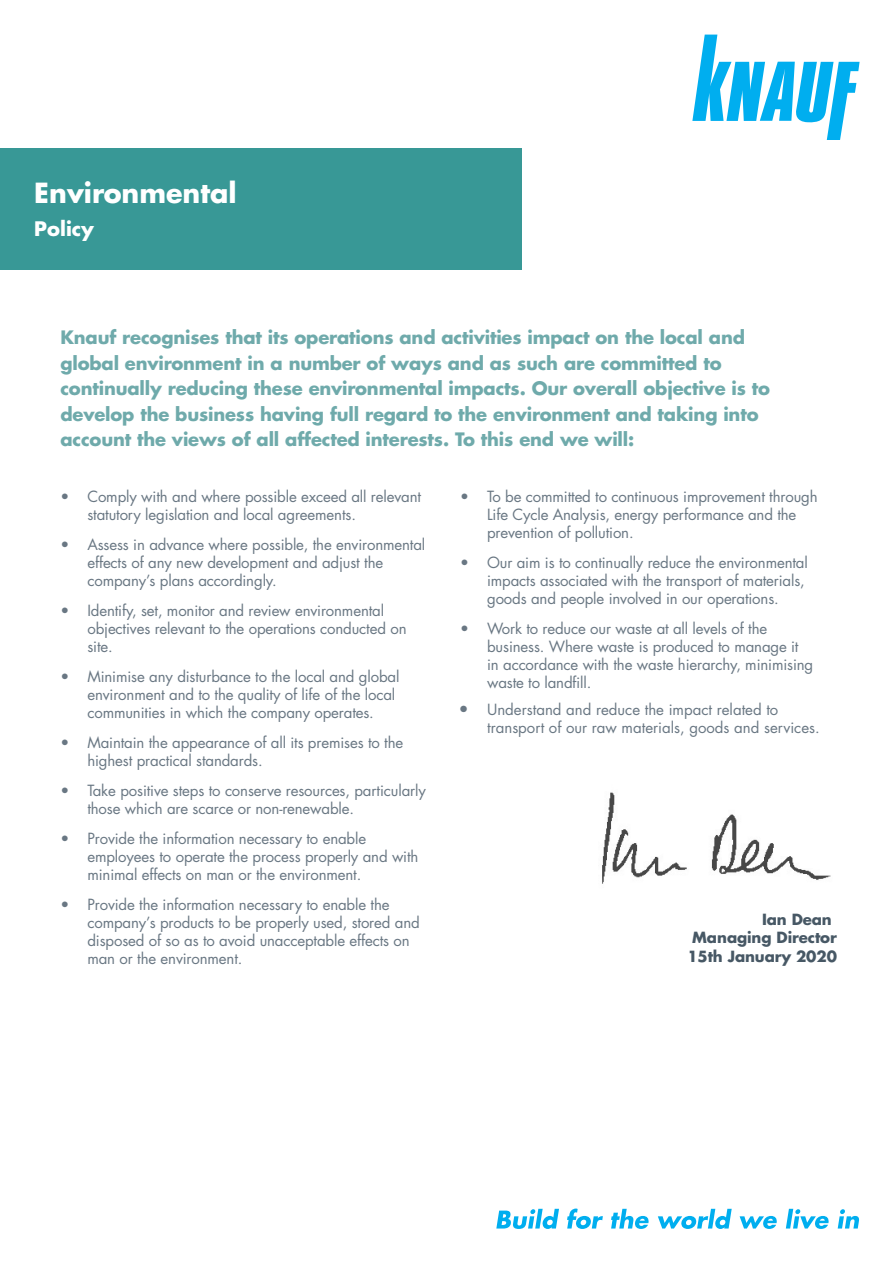
<style>
.page{position:relative;width:893px;height:1263px;background:#fff}
.page>*{position:absolute;margin:0;border:0;box-sizing:border-box;transform-origin:0 0}
.t1{font:700 27px "Futura Std";color:#fff}
.t2{font:700 19.5px "Futura Std";color:#fff}
.t3{font:700 18px/25.5px "Futura Std";letter-spacing:-.01em;color:#6faaab}
.t4{font:15px/18px "Futura Std";letter-spacing:-.01em;color:#697783}
.t5{font:700 15px "Futura Std";letter-spacing:-.01em;color:#475865}
</style>
<div class="page">
<div style="left:0;top:149px;width:522px;height:121px;background:#389896"></div>
<svg style="left:692px;top:35px;width:167px;height:105px"></svg>
<svg style="left:496px;top:1209px;width:63px;height:20px"></svg>
<svg style="left:567px;top:1208px;width:36px;height:21px"></svg>
<svg style="left:611px;top:1209px;width:38px;height:20px"></svg>
<svg style="left:658px;top:1209px;width:74px;height:20px"></svg>
<svg style="left:740px;top:1216px;width:37px;height:13px"></svg>
<svg style="left:786px;top:1209px;width:43px;height:20px"></svg>
<svg style="left:838px;top:1209px;width:21px;height:19px"></svg>
<img style="left:602px;top:792px;width:229px;height:92px">
<h1 class="t1" style="left:34px;top:175px;width:204px">Environmental</h1>
<h2 class="t2" style="left:34px;top:215px;width:61px">Policy</h2>
<p class="t3" style="left:60px;top:325px;width:711px">Knauf recognises that its operations and activities impact on the local and global environment in a number of ways and as such are committed to continually reducing these environmental impacts. Our overall objective is to develop the business having full regard to the environment and taking into account the views of all affected interests. To this end we will:</p>
<p class="t4" style="left:87px;top:488px;width:335px;text-indent:-27px">• Comply with and where possible exceed all relevant statutory legislation and local agreements.</p>
<p class="t4" style="left:87px;top:536px;width:339px;text-indent:-27px">• Assess in advance where possible, the environmental effects of any new development and adjust the company’s plans accordingly.</p>
<p class="t4" style="left:87px;top:602px;width:321px;text-indent:-27px">• Identify, set, monitor and review environmental objectives relevant to the operations conducted on site.</p>
<p class="t4" style="left:87px;top:668px;width:314px;text-indent:-27px">• Minimise any disturbance to the local and global environment and to the quality of life of the local communities in which the company operates.</p>
<p class="t4" style="left:87px;top:734px;width:317px;text-indent:-27px">• Maintain the appearance of all its premises to the highest practical standards.</p>
<p class="t4" style="left:87px;top:782px;width:340px;text-indent:-27px">• Take positive steps to conserve resources, particularly those which are scarce or non-renewable.</p>
<p class="t4" style="left:87px;top:830px;width:333px;text-indent:-27px">• Provide the information necessary to enable employees to operate the process properly and with minimal effects on man or the environment.</p>
<p class="t4" style="left:87px;top:896px;width:334px;text-indent:-27px">• Provide the information necessary to enable the company’s products to be properly used, stored and disposed of so as to avoid unacceptable effects on man or the environment.</p>
<p class="t4" style="left:487px;top:488px;width:332px;text-indent:-27px">• To be committed to continuous improvement through<br>Life Cycle Analysis, energy performance and the prevention of pollution.</p>
<p class="t4" style="left:487px;top:554px;width:322px;text-indent:-27px">• Our aim is to continually reduce the environmental impacts associated with the transport of materials, goods and people involved in our operations.</p>
<p class="t4" style="left:487px;top:620px;width:328px;text-indent:-27px">• Work to reduce our waste at all levels of the business. Where waste is produced to manage it in accordance with the waste hierarchy, minimising waste to landfill.</p>
<p class="t4" style="left:487px;top:700px;width:334px;line-height:18.6px;text-indent:-27px">● Understand and reduce the impact related to transport of our raw materials, goods and services.</p>
<p class="t5" style="left:762px;top:910px;width:71px">Ian Dean</p>
<p class="t5" style="left:692px;top:928px;width:146px">Managing Director</p>
<p class="t5" style="left:687px;top:946px;width:151px">15th January 2020</p>
</div>
